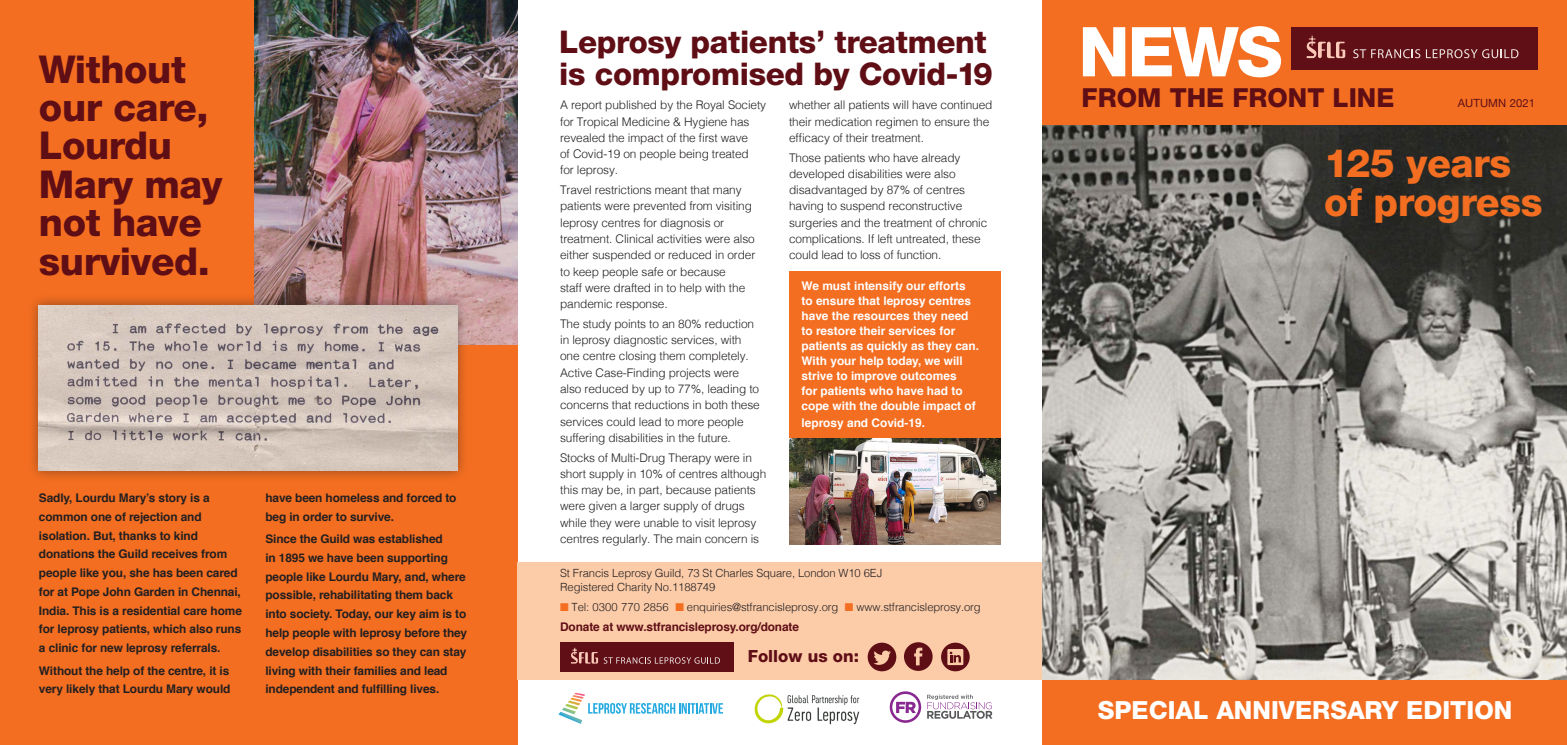
<style>
.page{position:relative;width:1567px;height:745px;background:#fff}
.page>*{position:absolute;margin:0;border:0;box-sizing:border-box;transform-origin:0 0}
.t1{font:800 68.75px "Helvetica Neue";color:#fff}
.t2{font:800 39px/39px "Helvetica Neue";letter-spacing:-.01em;color:#f36e21}
.t3{font:800 38.38px/38.4px "Helvetica Neue";letter-spacing:-.01em;color:#5f0e15}
.t4{font:800 31.25px/31.2px "Helvetica Neue";letter-spacing:-.01em;color:#5f0e15}
.t5{font:800 26.25px "Helvetica Neue";color:#5f0e15}
.t6{font:800 25px "Helvetica Neue";color:#fff}
.t7{font:800 16.75px "Helvetica Neue";color:#5f0e15}
.t8{font:300 11.88px/16.2px "Helvetica";letter-spacing:-.01em;color:#231f20}
.t9{font:700 11.88px/18.8px "Helvetica";letter-spacing:-.01em;color:#231f20}
.t10{font:700 11.88px/15px "Helvetica";color:#fff}
.t11{font:700 11.88px "Helvetica";letter-spacing:-.01em;color:#5f0e15}
.t12{font:300 11.25px "Helvetica";letter-spacing:-.01em;color:#231f20}
.t13{font:11.25px "Helvetica Neue";letter-spacing:.01em;color:#5f0e15}
.s1{color:#f36e21}
</style>
<div class="page">
<div style="left:0;top:0;width:517px;height:744px;background:#f36e21"></div>
<img style="left:254px;top:0;width:263px;height:344px">
<div style="left:517px;top:562px;width:529px;height:117px;background:#fccca9"></div>
<img style="left:1042px;top:124px;width:524px;height:555px">
<div style="left:1042px;top:0;width:524px;height:124px;background:#f36e21"></div>
<div style="left:1291px;top:27px;width:246px;height:42px;background:#600f16"></div>
<svg style="left:1353px;top:49px;width:165px;height:9px"></svg>
<svg style="left:1306px;top:36px;width:39px;height:22px"></svg>
<div style="left:1042px;top:679px;width:524px;height:65px;background:#f36e21"></div>
<div style="left:27px;top:293px;width:442px;height:189px;background:#231f20;opacity:.49"></div>
<img style="left:39px;top:305px;width:418px;height:165px">
<img style="left:754px;top:694px;width:105px;height:30px">
<svg style="left:558px;top:692px;width:165px;height:31px"></svg>
<div style="left:560px;top:641px;width:174px;height:30px;background:#600f16"></div>
<svg style="left:570px;top:647px;width:150px;height:16px"></svg>
<svg style="left:889px;top:691px;width:32px;height:31px"></svg>
<svg style="left:927px;top:694px;width:65px;height:24px"></svg>
<svg style="left:941px;top:642px;width:28px;height:29px"></svg>
<svg style="left:867px;top:642px;width:29px;height:29px"></svg>
<svg style="left:904px;top:642px;width:28px;height:28px"></svg>
<div style="left:789px;top:271px;width:211px;height:167px;background:#f36e21"></div>
<img style="left:789px;top:438px;width:211px;height:106px">
<p class="t3" style="left:39px;top:50px;width:185px">Without our care,<br>Lourdu<br>Mary may not have survived.</p>
<p class="t9" style="left:39px;top:488px;width:204px">Sadly, Lourdu Mary’s story is a common one of rejection and isolation. But, thanks to kind donations the Guild receives from people like you, she has been cared for at Pope John Garden in Chennai, India. This is a residential care home for leprosy patients, which also runs a clinic for new leprosy referrals.</p>
<p class="t9" style="left:39px;top:660px;width:193px">Without the help of the centre, it is very likely that Lourdu Mary would</p>
<p class="t9" style="left:265px;top:488px;width:192px">have been homeless and forced to beg in order to survive.</p>
<p class="t9" style="left:265px;top:529px;width:203px">Since the Guild was established<br>in 1895 we have been supporting people like Lourdu Mary, and, where possible, rehabilitating them back into society. Today, our key aim is to help people with leprosy before they develop disabilities so they can stay living with their families and lead independent and fulfilling lives.</p>
<p class="t4" style="left:559px;top:26px;width:435px">Leprosy patients’ treatment is compromised by Covid-19</p>
<p class="t8" style="left:560px;top:96px;width:208px">A report published by the Royal Society for Tropical Medicine &amp; Hygiene has revealed the impact of the first wave<br>of Covid-19 on people being treated<br>for leprosy.</p>
<p class="t8" style="left:560px;top:181px;width:197px">Travel restrictions meant that many patients were prevented from visiting leprosy centres for diagnosis or treatment. Clinical activities were also either suspended or reduced in order to keep people safe or because<br>staff were drafted in to help with the pandemic response.</p>
<p class="t8" style="left:560px;top:314px;width:201px">The study points to an 80% reduction in leprosy diagnostic services, with one centre closing them completely.<br>Active Case-Finding projects were also reduced by up to 77%, leading to concerns that reductions in both these services could lead to more people suffering disabilities in the future.</p>
<p class="t8" style="left:560px;top:448px;width:208px">Stocks of Multi-Drug Therapy were in short supply in 10% of centres although this may be, in part, because patients were given a larger supply of drugs while they were unable to visit leprosy centres regularly. The main concern is</p>
<p class="t8" style="left:789px;top:96px;width:205px">whether all patients will have continued their medication regimen to ensure the efficacy of their treatment.</p>
<p class="t8" style="left:789px;top:148px;width:200px">Those patients who have already developed disabilities were also disadvantaged by 87% of centres having to suspend reconstructive surgeries and the treatment of chronic complications. If left untreated, these could lead to loss of function.</p>
<p class="t10" style="left:801px;top:278px;width:179px">We must intensify our efforts to ensure that leprosy centres have the resources they need to restore their services for patients as quickly as they can.<br>With your help today, we will strive to improve outcomes<br>for patients who have had to cope with the double impact of</p>
<p class="t10" style="left:801px;top:415px;width:125px">leprosy and Covid-19.</p>
<p class="t12" style="left:560px;top:563px;width:324px">St Francis Leprosy Guild, 73 St Charles Square, London W10 6EJ</p>
<p class="t12" style="left:560px;top:577px;width:157px">Registered Charity No.1188749</p>
<p class="t12" style="left:560px;top:597px;width:422px"><span class="s1">■</span> Tel: 0300 770 2856 <span class="s1">■</span> enquiries@stfrancisleprosy.org <span class="s1">■</span> www.stfrancisleprosy.org</p>
<p class="t11" style="left:560px;top:616px;width:240px">Donate at www.stfrancisleprosy.org/donate</p>
<p class="t7" style="left:747px;top:645px;width:113px">Follow us on:</p>
<p class="t1" style="left:1078px;top:11px;width:205px">NEWS</p>
<p class="t5" style="left:1081px;top:82px;width:314px">FROM THE FRONT LINE</p>
<p class="t13" style="left:1457px;top:95px;width:79px">AUTUMN 2021</p>
<p class="t2" style="left:1323px;top:143px;width:220px">125 years of progress</p>
<p class="t6" style="left:1097px;top:694px;width:416px">SPECIAL ANNIVERSARY EDITION</p>
</div>
